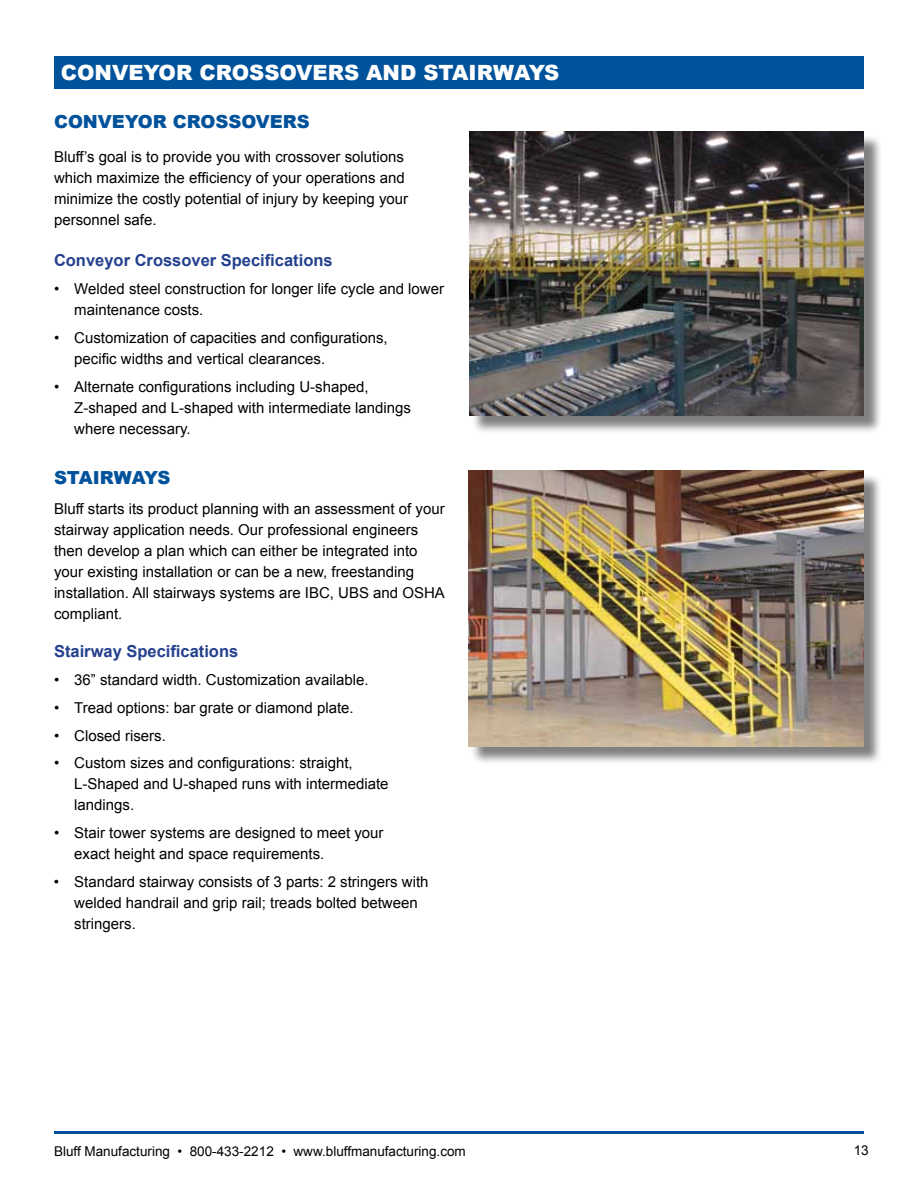
<style>
.page{position:relative;width:918px;height:1188px;background:#fff}
.page>*{position:absolute;margin:0;border:0;box-sizing:border-box;transform-origin:0 0}
.t1{font:900 21px "Arial";color:#fff}
.t2{font:900 18px "Arial";color:#00529b}
.t3{font:700 16.5px "Arial";color:#24408e}
.t4{font:15px/21px "Arial";color:#000}
.t5{font:13.5px "Arial";color:#000}
</style>
<div class="page">
<hr style="left:54px;top:1131px;width:810px;height:3px;background:#00529b">
<div style="left:54px;top:56px;width:810px;height:33px;background:#00529b"></div>
<div style="left:470px;top:473px;width:413px;height:292px;background:#000;opacity:.5"></div>
<img style="left:468px;top:471px;width:396px;height:275px">
<div style="left:472px;top:134px;width:410px;height:300px;background:#000;opacity:.5"></div>
<img style="left:469px;top:132px;width:395px;height:283px">
<h1 class="t1" style="left:61px;top:57px;width:156px">CO NVEYOR CRO</h1>
<h1 class="t1" style="left:249px;top:57px;width:311px">SSOVERS AND STAIRWAYS</h1>
<p class="t2" style="left:54px;top:109px;width:44px">CONVEY</p>
<p class="t2" style="left:138px;top:109px;width:172px">OR CROSSOVE RS</p>
<p class="t4" style="left:54px;top:147px;width:356px">Bluff’s goal is to provide you with crossover solutions which maximize the efficiency of your operations and minimize the costly potential of injury by keeping your personnel safe.</p>
<p class="t3" style="left:54px;top:250px;width:280px">Conveyor Crossover Specifications</p>
<p class="t4" style="left:74px;top:279px;width:371px;text-indent:-20px">• Welded steel construction for longer life cycle and lower maintenance costs.</p>
<p class="t4" style="left:74px;top:327px;width:315px;text-indent:-20px">• Customization of capacities and configurations, pecific widths and vertical clearances.</p>
<p class="t4" style="left:74px;top:376px;width:338px;text-indent:-20px">• Alternate configurations including U-shaped,<br>Z-shaped and L-shaped with intermediate landings where necessary.</p>
<p class="t2" style="left:54px;top:464px;width:105px">STAI RWAYS</p>
<p class="t4" style="left:54px;top:498px;width:392px">Bluff starts its product planning with an assessment of your stairway application needs. Our professional engineers then develop a plan which can either be integrated into your existing installation or can be a new, freestanding installation. All stairways systems are IBC, UBS and OSHA compliant.</p>
<p class="t3" style="left:54px;top:640px;width:186px">Stairway Specifications</p>
<p class="t4" style="left:54px;top:669px;width:316px">• 36” standard width. Customization available.</p>
<p class="t4" style="left:54px;top:697px;width:301px">• Tread options: bar grate or diamond plate.</p>
<p class="t4" style="left:54px;top:725px;width:113px">• Closed risers.</p>
<p class="t4" style="left:74px;top:753px;width:316px;text-indent:-20px">• Custom sizes and configurations: straight,<br>L-Shaped and U-shaped runs with intermediate landings.</p>
<p class="t4" style="left:74px;top:822px;width:311px;text-indent:-20px">• Stair tower systems are designed to meet your exact height and space requirements.</p>
<p class="t4" style="left:74px;top:871px;width:356px;text-indent:-20px">• Standard stairway consists of 3 parts: 2 stringers with welded handrail and grip rail; treads bolted between stringers.</p>
<p class="t5" style="left:54px;top:1142px;width:413px">Bluff Manufacturing • 800-433-2212 • www.bluffmanufacturing.com</p>
<p class="t5" style="left:854px;top:1141px;width:17px">13</p>
</div>
